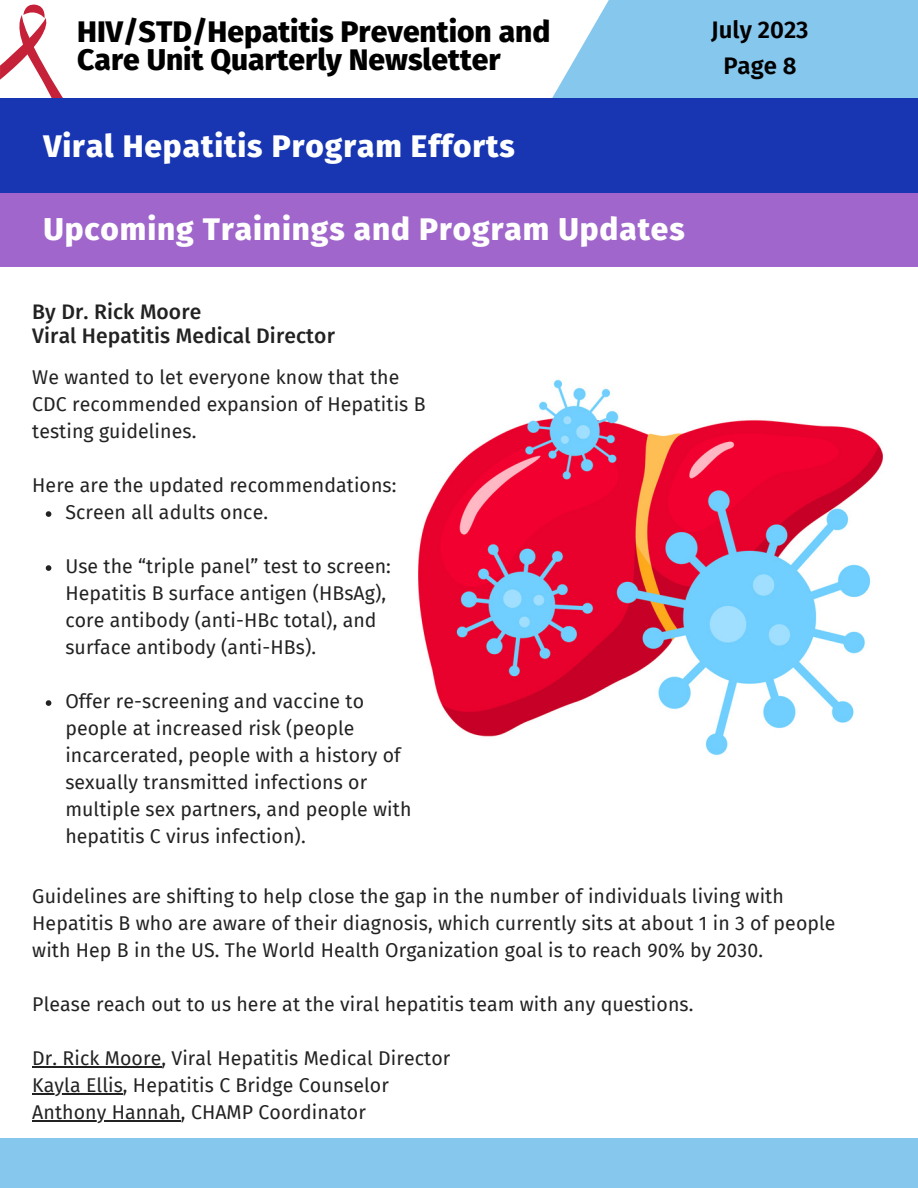
<style>
.page{position:relative;width:918px;height:1188px;background:#fff}
.page>*{position:absolute;margin:0;border:0;box-sizing:border-box;transform-origin:0 0}
.t1{font:800 31.5px "Fira Sans";letter-spacing:.03em;color:#fff}
.t2{font:800 30px/28.2px "Fira Sans";color:#000}
.t3{font:600 24px "Fira Sans";color:#000}
.t4{font:500 21px "Fira Sans";letter-spacing:.005em;color:#222}
.t5{font:19.5px/27px "Fira Sans";letter-spacing:.005em;color:#222}
</style>
<div class="page">
<div style="left:552px;top:0;width:366px;height:197px;background:#86c7ed"></div>
<img style="left:418px;top:379px;width:465px;height:377px">
<svg style="left:46px;top:511px;width:5px;height:6px"></svg>
<svg style="left:46px;top:565px;width:5px;height:6px"></svg>
<svg style="left:46px;top:700px;width:5px;height:6px"></svg>
<div style="left:0;top:1138px;width:918px;height:49px;background:#86c7ed"></div>
<div style="left:0;top:98px;width:918px;height:99px;background:#1836b2"></div>
<svg style="left:0;top:4px;width:63px;height:94px"></svg>
<div style="left:0;top:194px;width:918px;height:73px;background:#a066cb"></div>
<hr style="left:32px;top:1066px;width:129px;height:1px;background:#222">
<hr style="left:32px;top:1093px;width:91px;height:1px;background:#222">
<hr style="left:32px;top:1120px;width:149px;height:1px;background:#222">
<p class="t2" style="left:77px;top:18px;width:475px">HIV/STD/Hepatitis Prevention and<br>Care Unit Quarterly Newsletter</p>
<p class="t1" style="left:43px;top:128px;width:473px">Viral Hepatitis Program Efforts</p>
<p class="t1" style="left:43px;top:210px;width:643px">Upcoming Trainings and Program Updates</p>
<p class="t4" style="left:32px;top:300px;width:171px">By Dr. Rick Moore</p>
<p class="t4" style="left:32px;top:323px;width:304px">Viral Hepatitis Medical Director</p>
<p class="t5" style="left:32px;top:364px;width:395px">We wanted to let everyone know that the<br>CDC recommended expansion of Hepatitis B testing guidelines.</p>
<p class="t5" style="left:32px;top:472px;width:366px">Here are the updated recommendations:</p>
<p class="t5" style="left:65px;top:499px;width:204px">Screen all adults once.</p>
<p class="t5" style="left:65px;top:553px;width:327px">Use the “triple panel” test to screen:<br>Hepatitis B surface antigen (HBsAg), core antibody (anti-HBc total), and surface antibody (anti-HBs).</p>
<p class="t5" style="left:65px;top:688px;width:348px">Offer re-screening and vaccine to people at increased risk (people incarcerated, people with a history of sexually transmitted infections or multiple sex partners, and people with hepatitis C virus infection).</p>
<p class="t3" style="left:711px;top:16px;width:99px">July 2023</p>
<p class="t3" style="left:723px;top:52px;width:75px">Page 8</p>
<p class="t5" style="left:32px;top:883px;width:805px">Guidelines are shifting to help close the gap in the number of individuals living with<br>Hepatitis B who are aware of their diagnosis, which currently sits at about 1 in 3 of people with Hep B in the US. The World Health Organization goal is to reach 90% by 2030.</p>
<p class="t5" style="left:32px;top:991px;width:663px">Please reach out to us here at the viral hepatitis team with any questions.</p>
<p class="t5" style="left:32px;top:1045px;width:420px">Dr. Rick Moore, Viral Hepatitis Medical Director</p>
<p class="t5" style="left:32px;top:1072px;width:358px">Kayla Ellis, Hepatitis C Bridge Counselor</p>
<p class="t5" style="left:32px;top:1099px;width:335px">Anthony Hannah, CHAMP Coordinator</p>
</div>
